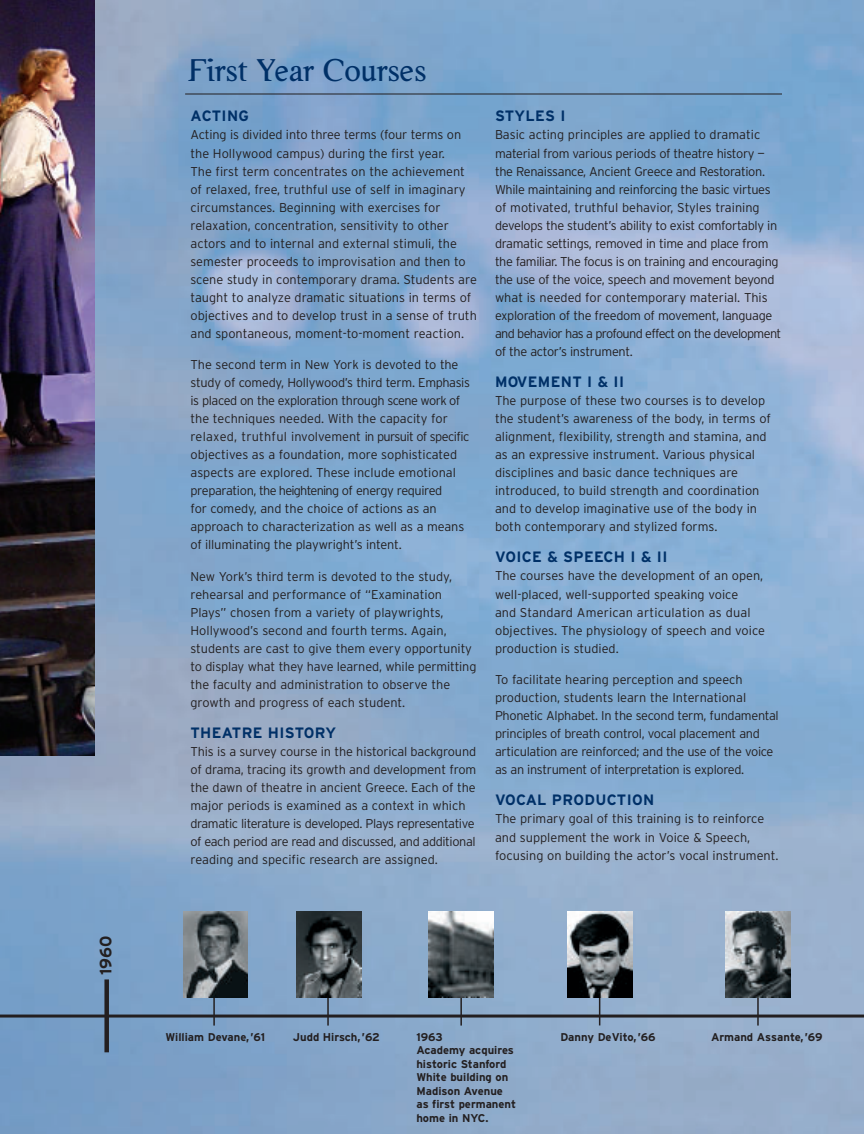
<style>
.page{position:relative;width:864px;height:1134px;background:#fff}
.page>*{position:absolute;margin:0;border:0;box-sizing:border-box;transform-origin:0 0}
.t1{font:33px "Hard Times Thick";letter-spacing:-.01em;color:#003067}
.t2{font:700 16.5px "Interstate";color:#231f20}
.t3{font:700 15px "Interstate";letter-spacing:.02em;color:#003067}
.t4{font:300 12.75px/18px "Interstate";letter-spacing:-.01em;color:#231f20}
.t5{font:700 11.25px/13.5px "Interstate";color:#231f20}
</style>
<div class="page">
<img style="left:0;top:0;width:864px;height:1134px">
<img style="left:0;top:0;width:94px;height:756px">
<div style="left:104px;top:979px;width:5px;height:73px;background:#231f20"></div>
<hr style="left:327px;top:974px;width:2px;height:52px;background:#231f20">
<hr style="left:460px;top:974px;width:2px;height:52px;background:#231f20">
<hr style="left:757px;top:984px;width:2px;height:42px;background:#231f20">
<img style="left:297px;top:911px;width:65px;height:87px">
<hr style="left:0;top:1015px;width:864px;height:3px;background:#231f20">
<hr style="left:599px;top:974px;width:1px;height:51px;background:#231f20">
<img style="left:568px;top:911px;width:64px;height:87px">
<img style="left:429px;top:911px;width:65px;height:87px">
<img style="left:725px;top:911px;width:65px;height:87px">
<hr style="left:213px;top:974px;width:2px;height:52px;background:#231f20">
<img style="left:183px;top:911px;width:65px;height:87px">
<hr style="left:185px;top:94px;width:597px;height:1px;background:#231f20">
<p class="t2" style="left:99px;top:975px;width:41px;rotate:-90deg">1960</p>
<h1 class="t1" style="left:188px;top:58px;width:240px">First Year Courses</h1>
<p class="t3" style="left:190px;top:111px;width:60px">ACTING</p>
<p class="t4" style="left:190px;top:127px;width:288px">Acting is divided into three terms (four terms on the Hollywood campus) during the first year.<br>The first term concentrates on the achievement of relaxed, free, truthful use of self in imaginary circumstances. Beginning with exercises for relaxation, concentration, sensitivity to other actors and to internal and external stimuli, the semester proceeds to improvisation and then to scene study in contemporary drama. Students are taught to analyze dramatic situations in terms of objectives and to develop trust in a sense of truth and spontaneous, moment-to-moment reaction.</p>
<p class="t4" style="left:190px;top:357px;width:281px">The second term in New York is devoted to the study of comedy, Hollywood’s third term. Emphasis is placed on the exploration through scene work of the techniques needed. With the capacity for relaxed, truthful involvement in pursuit of specific objectives as a foundation, more sophisticated aspects are explored. These include emotional preparation, the heightening of energy required<br>for comedy, and the choice of actions as an approach to characterization as well as a means of illuminating the playwright’s intent.</p>
<p class="t4" style="left:190px;top:568px;width:287px">New York’s third term is devoted to the study, rehearsal and performance of “Examination Plays” chosen from a variety of playwrights, Hollywood’s second and fourth terms. Again, students are cast to give them every opportunity to display what they have learned, while permitting the faculty and administration to observe the growth and progress of each student.</p>
<p class="t3" style="left:190px;top:727px;width:147px">THEATRE HISTORY</p>
<p class="t4" style="left:190px;top:744px;width:287px">This is a survey course in the historical background of drama, tracing its growth and development from the dawn of theatre in ancient Greece. Each of the major periods is examined as a context in which dramatic literature is developed. Plays representative of each period are read and discussed, and additional reading and specific research are assigned.</p>
<p class="t3" style="left:495px;top:111px;width:72px">STYLES I</p>
<p class="t4" style="left:495px;top:127px;width:288px">Basic acting principles are applied to dramatic material from various periods of theatre history — the Renaissance, Ancient Greece and Restoration.<br>While maintaining and reinforcing the basic virtues of motivated, truthful behavior, Styles training develops the student’s ability to exist comfortably in dramatic settings, removed in time and place from the familiar. The focus is on training and encouraging the use of the voice, speech and movement beyond what is needed for contemporary material. This exploration of the freedom of movement, language and behavior has a profound effect on the development of the actor’s instrument.</p>
<p class="t3" style="left:495px;top:376px;width:131px">MOVEMENT I &amp; II</p>
<p class="t4" style="left:495px;top:393px;width:277px">The purpose of these two courses is to develop the student’s awareness of the body, in terms of alignment, flexibility, strength and stamina, and as an expressive instrument. Various physical disciplines and basic dance techniques are introduced, to build strength and coordination and to develop imaginative use of the body in both contemporary and stylized forms.</p>
<p class="t3" style="left:495px;top:552px;width:174px">VOICE &amp; SPEECH I &amp; II</p>
<p class="t4" style="left:495px;top:568px;width:272px">The courses have the development of an open, well-placed, well-supported speaking voice<br>and Standard American articulation as dual objectives. The physiology of speech and voice production is studied.</p>
<p class="t4" style="left:495px;top:672px;width:285px">To facilitate hearing perception and speech production, students learn the International Phonetic Alphabet. In the second term, fundamental principles of breath control, vocal placement and articulation are reinforced; and the use of the voice as an instrument of interpretation is explored.</p>
<p class="t3" style="left:495px;top:795px;width:161px">VOCAL PRODUCTION</p>
<p class="t4" style="left:495px;top:811px;width:285px">The primary goal of this training is to reinforce and supplement the work in Voice &amp; Speech, focusing on building the actor’s vocal instrument.</p>
<p class="t5" style="left:166px;top:1031px;width:101px">William Devane,’61</p>
<p class="t5" style="left:293px;top:1031px;width:89px">Judd Hirsch,’62</p>
<p class="t5" style="left:416px;top:1031px;width:28px">1963</p>
<p class="t5" style="left:711px;top:1031px;width:113px">Armand Assante,’69</p>
<p class="t5" style="left:416px;top:1045px;width:101px">Academy acquires historic Stanford<br>White building on<br>Madison Avenue as first permanent home in NYC.</p>
<p class="t5" style="left:560px;top:1031px;width:97px">Danny DeVito,’66</p>
</div>
